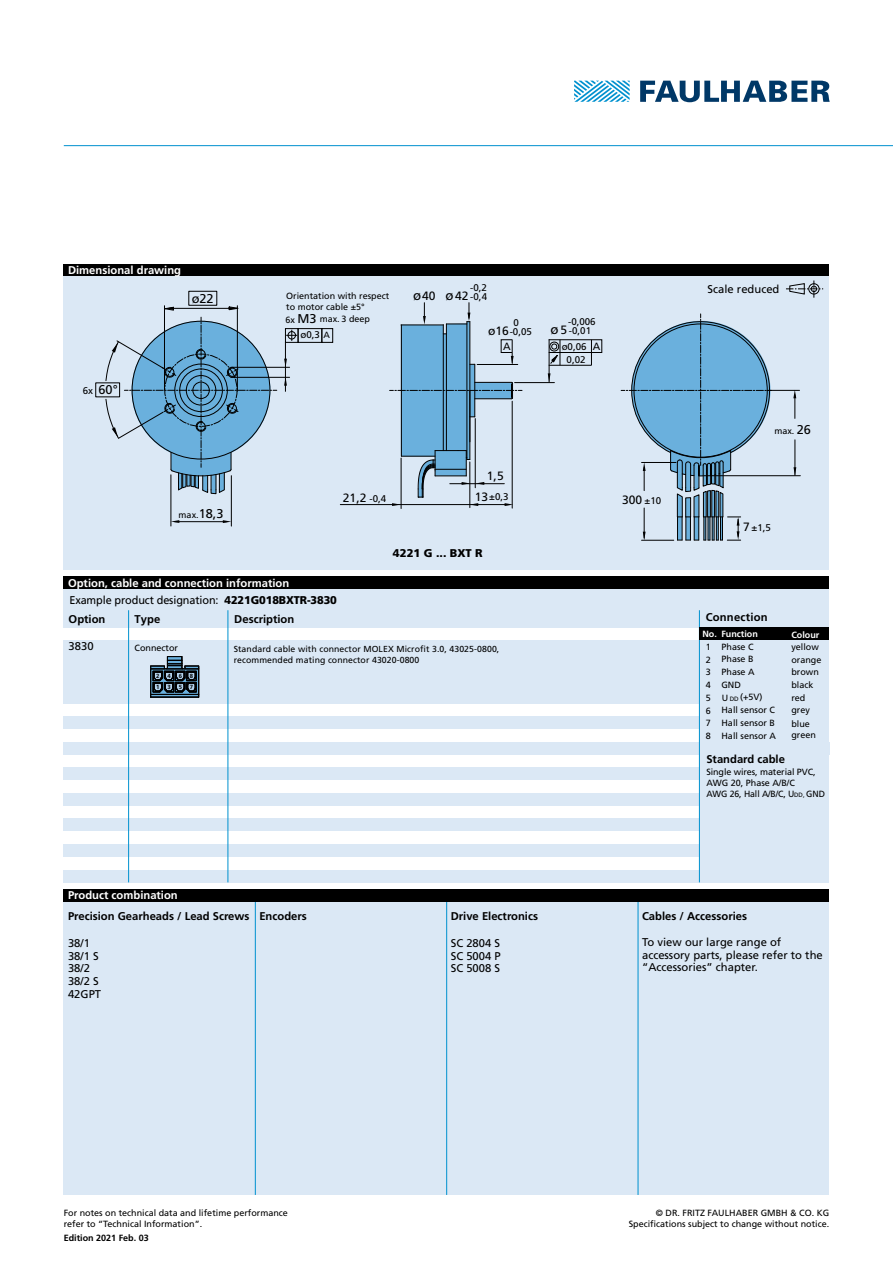
<style>
.page{position:relative;width:893px;height:1263px;background:#fff}
.page>*{position:absolute;margin:0;border:0;box-sizing:border-box;transform-origin:0 0}
.t1{font:13.2px "Frutiger LT";color:#000}
.t2{font:12.75px "Frutiger LT";color:#000}
.t3{font:12px "Frutiger LT";color:#000}
.t4{font:11.25px/12.8px "Frutiger LT";color:#000}
.t5{font:700 11.25px "Frutiger LT";color:#000}
.t6{font:700 11.25px "Frutiger LT";color:#fff}
.t7{font:900 11.25px "Frutiger LT";letter-spacing:-.01em;color:#000}
.t8{font:10.5px "Frutiger LT";color:#000}
.t9{font:9.75px/8.4px "Frutiger LT";color:#000}
.t10{font:9px/12.8px "Frutiger LT";color:#000}
.t11{font:700 9px "Frutiger LT";color:#000}
.t12{font:700 9px "Frutiger LT";color:#fff}
.t13{font:8.7px/10.5px "Frutiger LT";letter-spacing:.01em;color:#000}
.t14{font:700 6px/11.4px "Frutiger LT";color:#000}
.s1{font-size:9.75px}
.s2{font-size:13.2px}
.s3{font-size:12.75px}
.s4{font-size:9px}
.s5{font-size:12px}
.s6{font-size:10.5px}
.s7{font-size:6.3px}
</style>
<div class="page">
<div style="left:64px;top:901px;width:765px;height:294px;background:#dbe8f5"></div>
<hr style="left:255px;top:901px;width:1px;height:294px;background:#0091cf">
<hr style="left:638px;top:901px;width:1px;height:294px;background:#0091cf">
<hr style="left:446px;top:901px;width:1px;height:294px;background:#0091cf">
<svg style="left:574px;top:81px;width:56px;height:21px"></svg>
<svg style="left:640px;top:81px;width:190px;height:21px"></svg>
<div style="left:64px;top:264px;width:765px;height:12px;background:#000"></div>
<div style="left:64px;top:889px;width:765px;height:12px;background:#000"></div>
<div style="left:64px;top:276px;width:765px;height:294px;background:#dbe8f5"></div>
<div style="left:64px;top:576px;width:765px;height:13px;background:#000"></div>
<hr style="left:64px;top:145px;width:829px;height:1px;background:#0091cf">
<svg style="left:786px;top:280px;width:37px;height:18px"></svg>
<hr style="left:401px;top:458px;width:1px;height:50px;background:#000">
<hr style="left:470px;top:462px;width:1px;height:46px;background:#000">
<hr style="left:340px;top:504px;width:168px;height:1px;background:#000">
<svg style="left:284px;top:378px;width:3px;height:8px"></svg>
<svg style="left:284px;top:359px;width:3px;height:8px"></svg>
<svg style="left:228px;top:306px;width:11px;height:4px"></svg>
<svg style="left:165px;top:307px;width:9px;height:4px"></svg>
<hr style="left:237px;top:306px;width:1px;height:85px;background:#000">
<hr style="left:164px;top:306px;width:1px;height:84px;background:#000">
<hr style="left:768px;top:390px;width:31px;height:1px;background:#000">
<hr style="left:169px;top:308px;width:69px;height:1px;background:#000">
<hr style="left:231px;top:377px;width:59px;height:1px;background:#000">
<hr style="left:231px;top:367px;width:59px;height:1px;background:#000">
<svg style="left:793px;top:390px;width:3px;height:28px"></svg>
<hr style="left:795px;top:440px;width:1px;height:35px;background:#000">
<hr style="left:512px;top:401px;width:1px;height:107px;background:#000">
<svg style="left:390px;top:303px;width:132px;height:203px"></svg>
<hr style="left:469px;top:391px;width:1px;height:51px;background:#000">
<svg style="left:621px;top:313px;width:158px;height:228px"></svg>
<div style="left:707px;top:490px;width:4px;height:27px;border:1px solid #000"></div>
<hr style="left:704px;top:475px;width:96px;height:1px;background:#000">
<div style="left:189px;top:291px;width:28px;height:14px;border:1px solid #000"></div>
<svg style="left:172px;top:520px;width:7px;height:3px"></svg>
<svg style="left:223px;top:520px;width:8px;height:3px"></svg>
<hr style="left:175px;top:521px;width:52px;height:1px;background:#000">
<hr style="left:171px;top:475px;width:1px;height:51px;background:#000">
<hr style="left:231px;top:476px;width:1px;height:50px;background:#000">
<hr style="left:285px;top:342px;width:1px;height:50px;background:#000">
<div style="left:322px;top:328px;width:11px;height:15px;border:1px solid #000"></div>
<div style="left:298px;top:328px;width:24px;height:15px;border:1px solid #000"></div>
<svg style="left:287px;top:330px;width:9px;height:11px"></svg>
<div style="left:285px;top:328px;width:13px;height:15px;border:1px solid #000"></div>
<svg style="left:106px;top:317px;width:171px;height:177px"></svg>
<svg style="left:548px;top:373px;width:3px;height:9px"></svg>
<hr style="left:515px;top:382px;width:39px;height:1px;background:#000">
<hr style="left:549px;top:340px;width:1px;height:42px;background:#000">
<hr style="left:549px;top:365px;width:42px;height:1px;background:#000">
<svg style="left:591px;top:342px;width:1px;height:23px"></svg>
<div style="left:548px;top:340px;width:54px;height:13px;border:1px solid #000"></div>
<svg style="left:550px;top:340px;width:11px;height:25px"></svg>
<div style="left:64px;top:716px;width:765px;height:13px;background:#dbe8f5"></div>
<div style="left:64px;top:589px;width:765px;height:38px;background:#dbe8f5"></div>
<div style="left:64px;top:640px;width:765px;height:56px;background:#dbe8f5"></div>
<div style="left:64px;top:767px;width:765px;height:13px;background:#dbe8f5"></div>
<div style="left:64px;top:793px;width:765px;height:13px;background:#dbe8f5"></div>
<div style="left:64px;top:819px;width:765px;height:12px;background:#dbe8f5"></div>
<div style="left:64px;top:691px;width:765px;height:13px;background:#dbe8f5"></div>
<div style="left:64px;top:844px;width:765px;height:13px;background:#dbe8f5"></div>
<div style="left:64px;top:870px;width:765px;height:12px;background:#dbe8f5"></div>
<div style="left:64px;top:742px;width:765px;height:13px;background:#dbe8f5"></div>
<hr style="left:228px;top:610px;width:1px;height:272px;background:#0091cf">
<hr style="left:128px;top:610px;width:1px;height:272px;background:#0091cf">
<div style="left:699px;top:622px;width:130px;height:253px;background:#dbe8f5"></div>
<hr style="left:699px;top:610px;width:1px;height:272px;background:#0091cf">
<div style="left:699px;top:627px;width:130px;height:13px;background:#000"></div>
<hr style="left:151px;top:697px;width:48px;height:1px;background:#000">
<svg style="left:150px;top:656px;width:49px;height:41px"></svg>
<p class="t6" style="left:68px;top:264px;width:115px">Dimensional drawing</p>
<h2 class="t2" style="left:83px;top:382px;width:36px"><span class="s1">6x</span> 60°</h2>
<p class="t9" style="left:470px;top:284px;width:18px">-0,2</p>
<h3 class="t3" style="left:445px;top:288px;width:25px"><span class="s2">ø</span>42</h3>
<h3 class="t3" style="left:413px;top:288px;width:24px"><span class="s2">ø</span>40</h3>
<p class="t10" style="left:286px;top:291px;width:105px;line-height:10.8px">Orientation with respect to motor cable ±5°</p>
<h2 class="t2" style="left:192px;top:291px;width:23px">ø22</h2>
<p class="t9" style="left:470px;top:292px;width:18px">-0,4</p>
<p class="t10" style="left:285px;top:313px;width:86px">6x <span class="s3">M3</span> max. 3 deep</p>
<p class="t9" style="left:300px;top:331px;width:31px">ø0,3 <span class="s4">A</span></p>
<h1 class="t1" style="left:550px;top:322px;width:18px">ø<span class="s5">5</span></h1>
<p class="t9" style="left:568px;top:318px;width:29px">-0,006 -0,01</p>
<p class="t9" style="left:567px;top:355px;width:20px">0,02</p>
<h3 class="t3" style="left:488px;top:324px;width:22px">ø16</h3>
<p class="t9" style="left:510px;top:319px;width:24px;text-indent:4px">0 -0,05</p>
<p class="t8" style="left:503px;top:340px;width:9px">A</p>
<p class="t9" style="left:562px;top:343px;width:40px">ø0,06 <span class="s6">A</span></p>
<p class="t10" style="left:179px;top:508px;width:46px">max.<span class="s3">18,3</span></p>
<p class="t6" style="left:68px;top:576px;width:223px">Option, cable and connection information</p>
<h3 class="t3" style="left:487px;top:468px;width:18px">1,5</h3>
<h3 class="t3" style="left:343px;top:490px;width:25px">21,2</h3>
<h3 class="t3" style="left:475px;top:490px;width:15px">13</h3>
<p class="t9" style="left:489px;top:493px;width:21px">±0,3</p>
<p class="t9" style="left:370px;top:495px;width:18px">-0,4</p>
<p class="t7" style="left:393px;top:546px;width:91px">4221 G ... BXT R</p>
<h3 class="t3" style="left:622px;top:492px;width:41px">300 <span class="s1">±10</span></h3>
<p class="t4" style="left:708px;top:283px;width:73px">Scale reduced</p>
<p class="t10" style="left:774px;top:425px;width:38px">max. <span class="s3">26</span></p>
<p class="t9" style="left:743px;top:523px;width:29px"><span class="s5">7</span> ±1,5</p>
<p class="t4" style="left:69px;top:594px;width:151px">Example product designation:</p>
<p class="t5" style="left:135px;top:612px;width:27px">Type</p>
<p class="t5" style="left:234px;top:612px;width:61px">Description</p>
<p class="t10" style="left:135px;top:642px;width:45px">Connector</p>
<p class="t13" style="left:234px;top:644px;width:267px">Standard cable with connector MOLEX Microfit 3.0, 43025-0800, recommended mating connector 43020-0800</p>
<p class="t7" style="left:224px;top:594px;width:114px">4221G018BXTR-3830</p>
<p class="t5" style="left:706px;top:611px;width:63px">Connection</p>
<p class="t5" style="left:69px;top:612px;width:38px">Option</p>
<p class="t12" style="left:721px;top:629px;width:38px">Function</p>
<p class="t10" style="left:721px;top:640px;width:56px">Phase C<br>Phase B<br>Phase A<br>GND<br>U <sub>DD</sub> (+5V)<br>Hall sensor C<br>Hall sensor B<br>Hall sensor A</p>
<p class="t12" style="left:702px;top:629px;width:16px">No.</p>
<p class="t4" style="left:69px;top:640px;width:27px">3830</p>
<p class="t10" style="left:706px;top:640px;width:7px;text-align:justify">1<br>2<br>3<br>4<br>5<br>6<br>7<br>8</p>
<p class="t14" style="left:156px;top:670px;width:5px">2</p>
<p class="t14" style="left:167px;top:670px;width:5px">4<br>3</p>
<p class="t14" style="left:179px;top:670px;width:5px">6</p>
<p class="t14" style="left:190px;top:670px;width:5px">8</p>
<p class="t14" style="left:156px;top:681px;width:5px">1</p>
<p class="t14" style="left:179px;top:681px;width:5px">5</p>
<p class="t14" style="left:190px;top:681px;width:5px">7</p>
<p class="t12" style="left:791px;top:629px;width:29px">Colour</p>
<p class="t10" style="left:791px;top:640px;width:32px;line-height:13.2px">yellow orange</p>
<p class="t10" style="left:791px;top:665px;width:29px">brown black red grey blue</p>
<p class="t10" style="left:791px;top:729px;width:26px">green</p>
<p class="t5" style="left:706px;top:752px;width:80px">Standard cable</p>
<p class="t10" style="left:706px;top:767px;width:120px;line-height:10.8px">Single wires, material PVC,<br>AWG 20, Phase A/B/C<br>AWG 26, Hall A/B/C, U<span class="s7">DD,</span> GND</p>
<p class="t6" style="left:68px;top:889px;width:111px">Product combination</p>
<p class="t5" style="left:68px;top:909px;width:240px">Precision Gearheads / Lead Screws Encoders</p>
<p class="t5" style="left:451px;top:909px;width:89px">Drive Electronics</p>
<p class="t5" style="left:642px;top:909px;width:106px">Cables / Accessories</p>
<p class="t4" style="left:68px;top:936px;width:35px">38/1<br>38/1 S<br>38/2<br>38/2 S<br>42GPT</p>
<p class="t4" style="left:451px;top:936px;width:52px;text-align:justify">SC 2804 S SC 5004 P SC 5008 S</p>
<p class="t4" style="left:642px;top:936px;width:182px">To view our large range of accessory parts, please refer to the “Accessories” chapter.</p>
<p class="t10" style="left:64px;top:1208px;width:226px;line-height:10.8px">For notes on technical data and lifetime performance refer to “Technical Information”.</p>
<p class="t10" style="left:629px;top:1208px;width:202px;line-height:10.8px;text-align:right">© DR. FRITZ FAULHABER GMBH &amp; CO. KG<br>Specifications subject to change without notice.</p>
<p class="t11" style="left:64px;top:1233px;width:87px">Edition 2021 Feb. 03</p>
</div>
